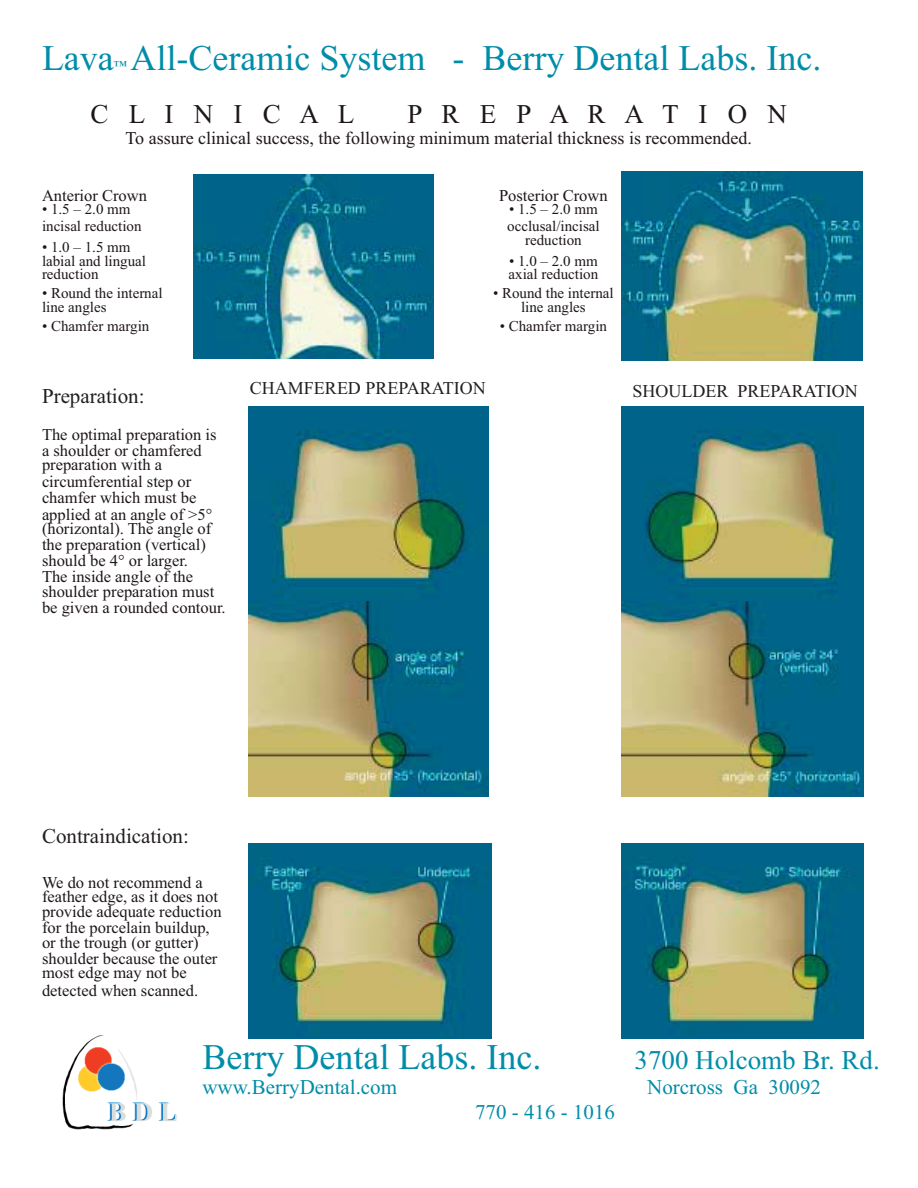
<style>
.page{position:relative;width:918px;height:1188px;background:#fff}
.page>*{position:absolute;margin:0;border:0;box-sizing:border-box;transform-origin:0 0}
.t1{font:36px "Times New Roman";color:#008da9}
.t2{font:27px "Times New Roman";color:#1f1717}
.t3{font:27px "Times New Roman";color:#008da9}
.t4{font:21px "Times New Roman";color:#008da9}
.t5{font:21px "Times New Roman";color:#231f20}
.t6{font:18px "Times New Roman";color:#1f1717}
.t7{font:18px "Times New Roman";color:#231f20}
.t8{font:16.5px/15.8px "Times New Roman";color:#1f1717}
.t9{font:15px "Times New Roman";color:#1f1717}
.t10{font:13.5px "Times New Roman";color:#008da9}
</style>
<div class="page">
<img style="left:194px;top:174px;width:240px;height:185px">
<img style="left:621px;top:171px;width:241px;height:189px">
<img style="left:248px;top:407px;width:241px;height:390px">
<img style="left:248px;top:843px;width:243px;height:195px">
<img style="left:621px;top:407px;width:243px;height:390px">
<img style="left:621px;top:843px;width:243px;height:195px">
<img style="left:62px;top:1035px;width:115px;height:95px">
<h1 class="t1" style="left:131px;top:45px;width:692px">All-Ceramic System - Berry Dental Labs. Inc.</h1>
<h2 class="t2" style="left:91px;top:104px;width:265px">C L I N I C A L</h2>
<h2 class="t2" style="left:407px;top:104px;width:381px">P R E P A R A T I O N</h2>
<p class="t6" style="left:125px;top:132px;width:628px">To assure clinical success, the following minimum material thickness is recommended.</p>
<h1 class="t1" style="left:42px;top:45px;width:73px">Lava</h1>
<p class="t10" style="left:114px;top:61px;width:15px">™</p>
<p class="t8" style="left:42px;top:189px;width:106px">Anterior Crown</p>
<p class="t8" style="left:499px;top:189px;width:110px">Posterior Crown</p>
<p class="t9" style="left:42px;top:204px;width:90px">• 1.5 – 2.0 mm</p>
<p class="t9" style="left:509px;top:204px;width:90px">• 1.5 – 2.0 mm</p>
<p class="t9" style="left:42px;top:221px;width:101px">incisal reduction</p>
<p class="t9" style="left:507px;top:221px;width:94px">occlusal/incisal</p>
<p class="t9" style="left:42px;top:242px;width:90px">• 1.0 – 1.5 mm</p>
<p class="t9" style="left:525px;top:234px;width:58px">reduction</p>
<p class="t9" style="left:42px;top:255px;width:106px">labial and lingual</p>
<p class="t9" style="left:509px;top:255px;width:90px">• 1.0 – 2.0 mm</p>
<p class="t9" style="left:42px;top:269px;width:58px">reduction</p>
<p class="t9" style="left:509px;top:269px;width:91px">axial reduction</p>
<p class="t9" style="left:42px;top:288px;width:122px">• Round the internal</p>
<p class="t9" style="left:493px;top:288px;width:122px">• Round the internal</p>
<p class="t9" style="left:42px;top:302px;width:66px">line angles</p>
<p class="t9" style="left:521px;top:302px;width:66px">line angles</p>
<p class="t9" style="left:42px;top:321px;width:109px">• Chamfer margin</p>
<p class="t9" style="left:500px;top:321px;width:109px">• Chamfer margin</p>
<p class="t5" style="left:42px;top:388px;width:104px">Preparation:</p>
<p class="t8" style="left:42px;top:428px;width:176px">The optimal preparation is a shoulder or chamfered</p>
<p class="t8" style="left:42px;top:457px;width:151px;line-height:17.5px">preparation with a circumferential step or</p>
<p class="t8" style="left:42px;top:490px;width:172px;line-height:17.1px">chamfer which must be applied at an angle of &gt;5°</p>
<p class="t8" style="left:42px;top:523px;width:185px">(horizontal). The angle of the preparation (vertical) should be 4° or larger.<br>The inside angle of the shoulder preparation must be given a rounded contour.</p>
<p class="t7" style="left:250px;top:382px;width:237px">CHAMFERED PREPARATION</p>
<p class="t7" style="left:632px;top:384px;width:227px">SHOULDER PREPARATION</p>
<p class="t5" style="left:42px;top:828px;width:148px">Contraindication:</p>
<p class="t8" style="left:42px;top:876px;width:181px;line-height:15.3px">We do not recommend a feather edge, as it does not provide adequate reduction for the porcelain buildup, or the trough (or gutter) shoulder because the outer</p>
<p class="t8" style="left:42px;top:965px;width:158px;line-height:17.5px">most edge may not be detected when scanned.</p>
<h1 class="t1" style="left:202px;top:1044px;width:340px">Berry Dental Labs. Inc.</h1>
<h2 class="t3" style="left:634px;top:1050px;width:247px">3700 Holcomb Br. Rd.</h2>
<p class="t4" style="left:202px;top:1080px;width:196px">www.BerryDental.com</p>
<p class="t4" style="left:647px;top:1080px;width:175px">Norcross Ga 30092</p>
<p class="t4" style="left:475px;top:1105px;width:141px">770 - 416 - 1016</p>
</div>
